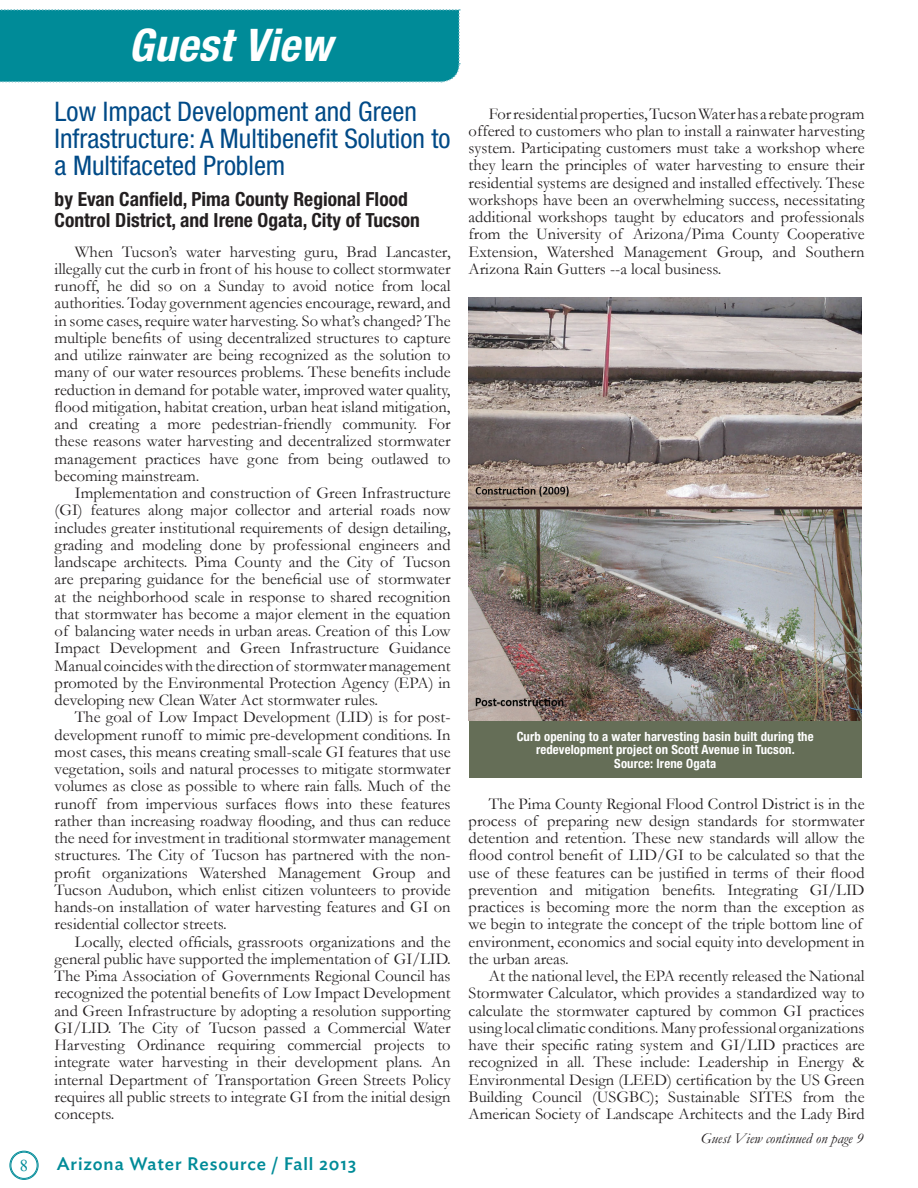
<style>
.page{position:relative;width:918px;height:1188px;background:#fff}
.page>*{position:absolute;margin:0;border:0;box-sizing:border-box;transform-origin:0 0}
.Page_Headers{font:italic 700 condensed 45px "Helvetica Neue LT Std";letter-spacing:.01em;color:#fff}
.Article_Titles_2{font:condensed 27px/27px "Helvetica Neue LT Std";color:#004a87}
.Author{font:700 condensed 19.5px/21px "Helvetica Neue LT Std";color:#231f20}
.t1{font:500 18px "Ideal Sans";letter-spacing:.05em;color:#008b98}
.Body_Text{font:16.5px/17.2px "Garamond";color:#231f20;text-align:justify}
.t2{font:16.5px "Times New Roman";color:#008b98}
.Continued{font:italic 15px "Garamond";color:#231f20}
.captions{font:700 condensed 12.75px/13.5px "Helvetica Neue LT Std";letter-spacing:.01em;color:#fff;text-align:center}
</style>
<div class="page">
<div style="left:0;top:9px;width:461px;height:74px;background:#008b98"></div>
<div style="left:469px;top:718px;width:392px;height:60px;background:#656e57"></div>
<img style="left:469px;top:297px;width:392px;height:423px">
<div style="left:10px;top:1151px;width:28px;height:29px;border:1px solid #008b98;border-radius:50%"></div>
<div style="left:11px;top:1152px;width:27px;height:27px;border:1px solid #008b98;border-radius:50%"></div>
<p class="Page_Headers" style="left:129px;top:17px;width:205px">Guest View</p>
<p class="Article_Titles_2" style="left:55px;top:97px;width:397px">Low Impact Development and Green<br>Infrastructure: A Multibenefit Solution to a Multifaceted Problem</p>
<p class="Author" style="left:55px;top:188px;width:367px">by Evan Canfield, Pima County Regional Flood<br>Control District, and Irene Ogata, City of Tucson</p>
<p class="Body_Text" style="left:55px;top:242px;width:398px;text-indent:20px">When Tucson’s water harvesting guru, Brad Lancaster, illegally cut the curb in front of his house to collect stormwater runoff, he did so on a Sunday to avoid notice from local authorities. Today government agencies encourage, reward, and in some cases, require water harvesting. So what’s changed? The multiple benefits of using decentralized structures to capture and utilize rainwater are being recognized as the solution to many of our water resources problems. These benefits include reduction in demand for potable water, improved water quality, flood mitigation, habitat creation, urban heat island mitigation, and creating a more pedestrian-friendly community. For these reasons water harvesting and decentralized stormwater management practices have gone from being outlawed to becoming mainstream.</p>
<p class="Body_Text" style="left:55px;top:484px;width:398px;text-indent:20px">Implementation and construction of Green Infrastructure (GI) features along major collector and arterial roads now includes greater institutional requirements of design detailing, grading and modeling done by professional engineers and landscape architects. Pima County and the City of Tucson are preparing guidance for the beneficial use of stormwater at the neighborhood scale in response to shared recognition that stormwater has become a major element in the equation of balancing water needs in urban areas. Creation of this Low Impact Development and Green Infrastructure Guidance Manual coincides with the direction of stormwater management promoted by the Environmental Protection Agency (EPA) in developing new Clean Water Act stormwater rules.</p>
<p class="Body_Text" style="left:55px;top:708px;width:398px;text-indent:20px">The goal of Low Impact Development (LID) is for post&shy;development runoff to mimic pre-development conditions. In most cases, this means creating small-scale GI features that use vegetation, soils and natural processes to mitigate stormwater volumes as close as possible to where rain falls. Much of the runoff from impervious surfaces flows into these features rather than increasing roadway flooding, and thus can reduce the need for investment in traditional stormwater management structures. The City of Tucson has partnered with the non&shy;profit organizations Watershed Management Group and Tucson Audubon, which enlist citizen volunteers to provide hands-on installation of water harvesting features and GI on residential collector streets.</p>
<p class="Body_Text" style="left:55px;top:932px;width:398px;text-indent:20px">Locally, elected officials, grassroots organizations and the general public have supported the implementation of GI/LID.<br>The Pima Association of Governments Regional Council has recognized the potential benefits of Low Impact Development and Green Infrastructure by adopting a resolution supporting GI/LID. The City of Tucson passed a Commercial Water Harvesting Ordinance requiring commercial projects to integrate water harvesting in their development plans. An internal Department of Transportation Green Streets Policy requires all public streets to integrate GI from the initial design concepts.</p>
<p class="t2" style="left:20px;top:1154px;width:10px">8</p>
<p class="t1" style="left:57px;top:1150px;width:301px">Arizona Water Resource / Fall 2013</p>
<p class="Body_Text" style="left:469px;top:104px;width:398px;text-indent:20px">For residential properties, Tucson Water has a rebate program offered to customers who plan to install a rainwater harvesting system. Participating customers must take a workshop where they learn the principles of water harvesting to ensure their residential systems are designed and installed effectively. These workshops have been an overwhelming success, necessitating additional workshops taught by educators and professionals from the University of Arizona/Pima County Cooperative Extension, Watershed Management Group, and Southern Arizona Rain Gutters --a local business.</p>
<p class="captions" style="left:517px;top:729px;width:299px">Curb opening to a water harvesting basin built during the redevelopment project on Scott Avenue in Tucson.</p>
<p class="captions" style="left:614px;top:756px;width:103px">Source: Irene Ogata</p>
<p class="Body_Text" style="left:469px;top:794px;width:398px;text-align:left;text-indent:20px">The Pima County Regional Flood Control District is in the process of preparing new design standards for stormwater detention and retention. These new standards will allow the flood control benefit of LID/GI to be calculated so that the use of these features can be justified in terms of their flood prevention and mitigation benefits. Integrating GI/LID practices is becoming more the norm than the exception as we begin to integrate the concept of the triple bottom line of environment, economics and social equity into development in the urban areas.</p>
<p class="Body_Text" style="left:469px;top:967px;width:398px;text-indent:20px">At the national level, the EPA recently released the National Stormwater Calculator, which provides a standardized way to calculate the stormwater captured by common GI practices using local climatic conditions. Many professional organizations have their specific rating system and GI/LID practices are recognized in all. These include: Leadership in Energy &amp; Environmental Design (LEED) certification by the US Green Building Council (USGBC); Sustainable SITES from the American Society of Landscape Architects and the Lady Bird</p>
<p class="Continued" style="left:701px;top:1128px;width:164px">Guest View continued on page 9</p>
</div>
